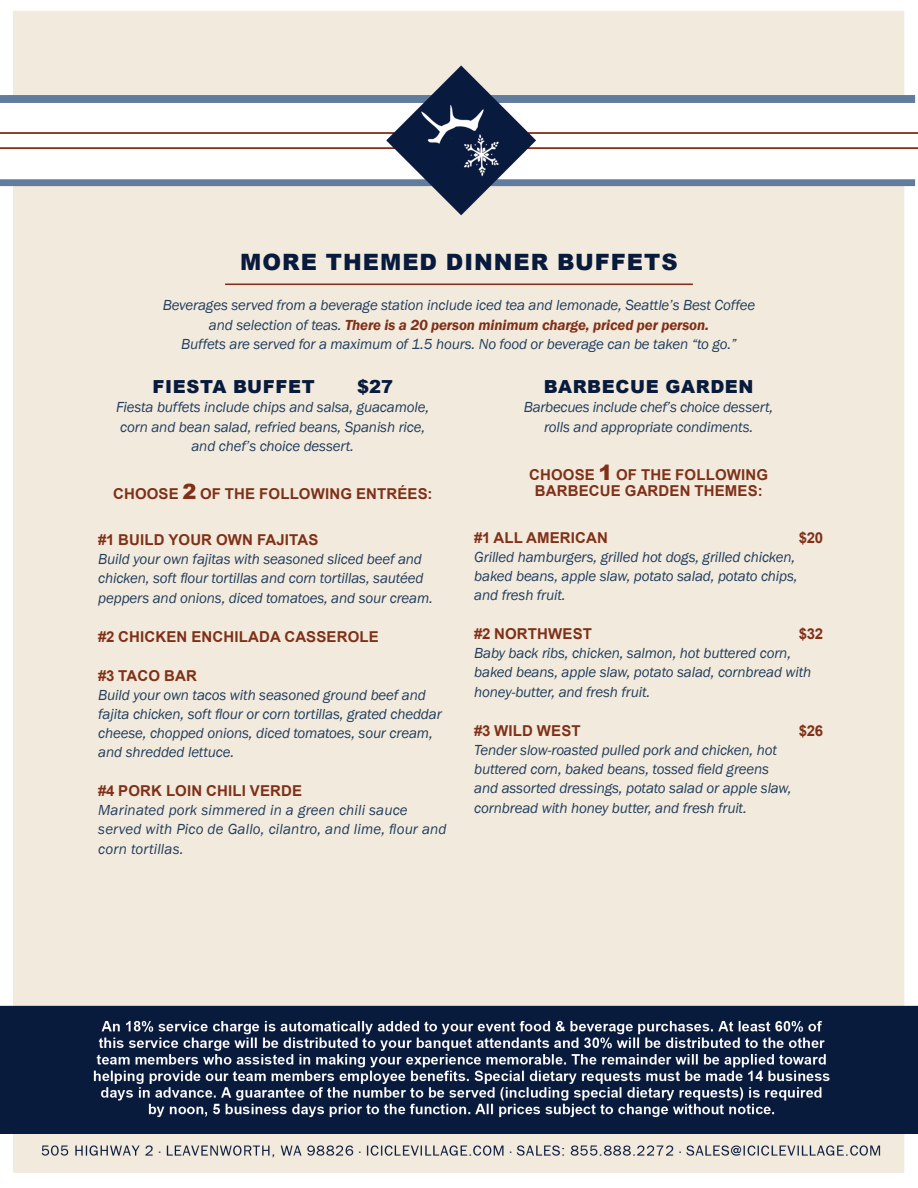
<style>
.page{position:relative;width:918px;height:1188px;background:#fff}
.page>*{position:absolute;margin:0;border:0;box-sizing:border-box;transform-origin:0 0}
.t1{font:900 22.5px "Arial";letter-spacing:.045em;color:#081b3d}
.t2{font:900 18px "Arial";letter-spacing:.035em;color:#081b3d}
.t3{font:italic 15px/19.2px "Franklin Gothic";letter-spacing:-.01em;color:#233e5e}
.t4{font:700 15px "Arial";letter-spacing:.01em;color:#803018}
.t5{font:italic 15px/19.5px "Franklin Gothic";letter-spacing:.01em;color:#233e5e}
.t6{font:italic 600 15px "Franklin Gothic";letter-spacing:-.01em;color:#803018}
.s1{font-weight:400;color:#233e5e}
.s2{font-weight:900;font-size:21px}
</style>
<div class="page">
<img style="left:0;top:11px;width:918px;height:1162px">
<hr style="left:225px;top:284px;width:468px;height:1px;background:#803018">
<p class="t1" style="left:240px;top:245px;width:439px">MORE THEMED DINNER BUFFETS</p>
<p class="t3" style="left:163px;top:296px;width:594px">Beverages served from a beverage station include iced tea and lemonade, Seattle’s Best Coffee</p>
<p class="t6" style="left:209px;top:315px;width:502px"><span class="s1">and selection of teas.</span> There is a 20 person minimum charge, priced per person.</p>
<p class="t3" style="left:181px;top:335px;width:557px">Buffets are served for a maximum of 1.5 hours. No food or beverage can be taken “to go.”</p>
<p class="t2" style="left:153px;top:374px;width:164px">FIESTA BUFFET</p>
<p class="t2" style="left:357px;top:374px;width:38px">$27</p>
<p class="t3" style="left:116px;top:398px;width:315px">Fiesta buffets include chips and salsa, guacamole,</p>
<p class="t3" style="left:120px;top:417px;width:307px">corn and bean salad, refried beans, Spanish rice,</p>
<p class="t3" style="left:191px;top:436px;width:164px">and chef’s choice dessert.</p>
<p class="t4" style="left:113px;top:483px;width:321px">CHOOSE <span class="s2">2</span> OF THE FOLLOWING ENTRÉES:</p>
<p class="t4" style="left:98px;top:529px;width:222px">#1 BUILD YOUR OWN FAJITAS</p>
<p class="t3" style="left:98px;top:550px;width:336px">Build your own fajitas with seasoned sliced beef and chicken, soft flour tortillas and corn tortillas, sautéed peppers and onions, diced tomatoes, and sour cream.</p>
<p class="t4" style="left:98px;top:626px;width:282px">#2 CHICKEN ENCHILADA CASSEROLE</p>
<p class="t4" style="left:98px;top:665px;width:100px">#3 TACO BAR</p>
<p class="t3" style="left:98px;top:685px;width:345px">Build your own tacos with seasoned ground beef and fajita chicken, soft flour or corn tortillas, grated cheddar cheese, chopped onions, diced tomatoes, sour cream, and shredded lettuce.</p>
<p class="t4" style="left:98px;top:780px;width:205px">#4 PORK LOIN CHILI VERDE</p>
<p class="t5" style="left:98px;top:801px;width:311px">Marinated pork simmered in a green chili sauce</p>
<p class="t5" style="left:98px;top:820px;width:350px">served with Pico de Gallo, cilantro, and lime, flour and corn tortillas.</p>
<p class="t2" style="left:544px;top:374px;width:211px">BARBECUE GARDEN</p>
<p class="t3" style="left:524px;top:398px;width:251px">Barbecues include chef’s choice dessert,</p>
<p class="t3" style="left:544px;top:417px;width:211px">rolls and appropriate condiments.</p>
<p class="t4" style="left:529px;top:464px;width:241px">CHOOSE <span class="s2">1</span> OF THE FOLLOWING</p>
<p class="t4" style="left:535px;top:480px;width:229px">BARBECUE GARDEN THEMES:</p>
<p class="t4" style="left:474px;top:527px;width:135px">#1 ALL AMERICAN</p>
<p class="t4" style="left:799px;top:527px;width:26px">$20</p>
<p class="t3" style="left:474px;top:547px;width:325px">Grilled hamburgers, grilled hot dogs, grilled chicken, baked beans, apple slaw, potato salad, potato chips, and fresh fruit.</p>
<p class="t4" style="left:474px;top:623px;width:119px">#2 NORTHWEST</p>
<p class="t4" style="left:799px;top:623px;width:26px">$32</p>
<p class="t3" style="left:474px;top:644px;width:339px">Baby back ribs, chicken, salmon, hot buttered corn, baked beans, apple slaw, potato salad, cornbread with honey-butter, and fresh fruit.</p>
<p class="t4" style="left:474px;top:720px;width:108px">#3 WILD WEST</p>
<p class="t4" style="left:799px;top:720px;width:26px">$26</p>
<p class="t3" style="left:474px;top:740px;width:319px">Tender slow-roasted pulled pork and chicken, hot buttered corn, baked beans, tossed field greens and assorted dressings, potato salad or apple slaw, cornbread with honey butter, and fresh fruit.</p>
</div>
